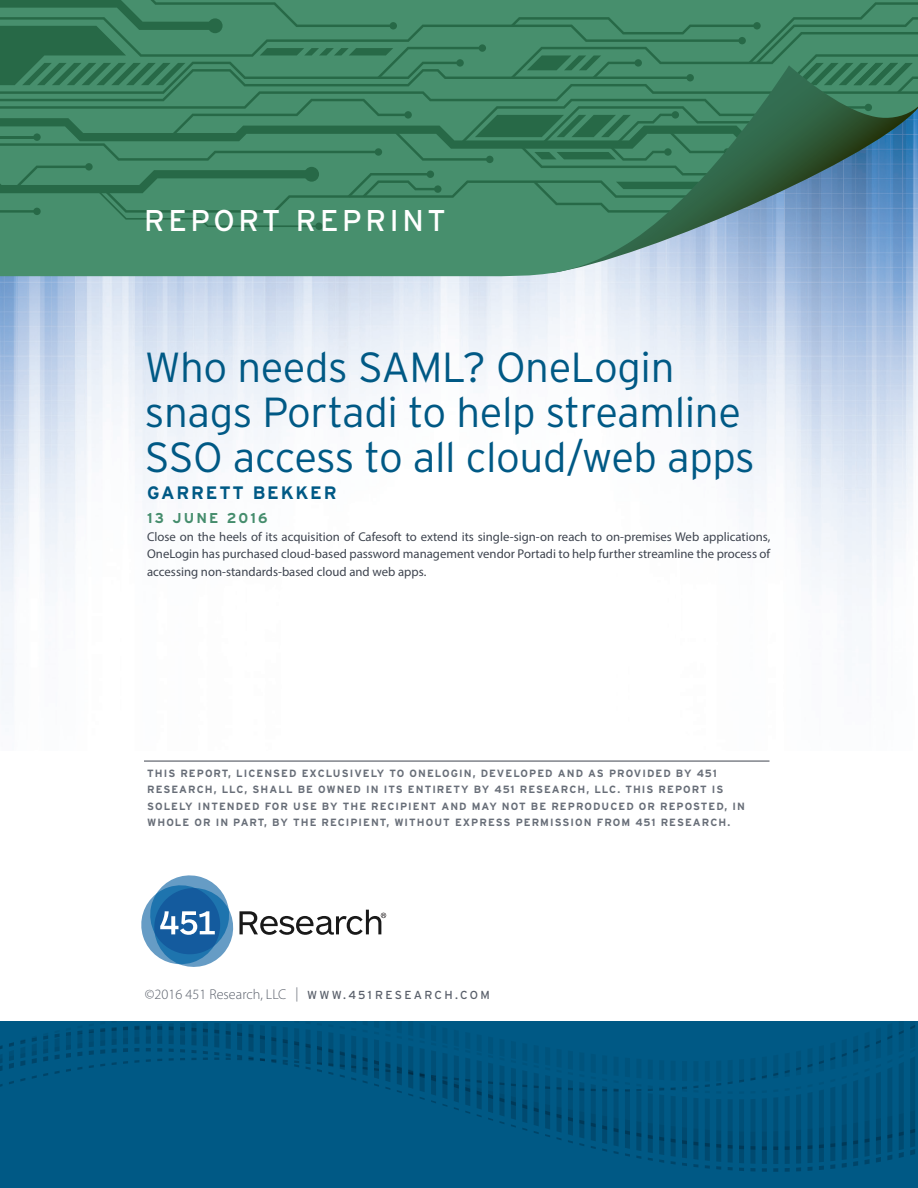
<style>
.page{position:relative;width:918px;height:1188px;background:#fff}
.page>*{position:absolute;margin:0;border:0;box-sizing:border-box;transform-origin:0 0}
.Hed_10_Int_Mixed_Lig{font:300 42px/45px "Interstate";letter-spacing:-.01em;color:#005985}
.t1{font:30px "Interstate";letter-spacing:.12em;color:#fff}
.Myriad_Body{font:700 18px "Interstate";letter-spacing:.1em;color:#005985}
.Myriad_Body-2{font:300 14.25px "Myriad Pro";color:#595f6a}
.Myriad_Body-3{font:700 14.25px "Interstate";letter-spacing:.15em;color:#458d6d}
.Myriad_Body-4{font:12.75px/16.5px "Myriad Pro";color:#3e444f}
.Hed_50_Solid{font:700 10.5px/16.5px "Interstate";letter-spacing:.1em;color:#686e78}
.s1{font-family:"Interstate";font-weight:400;font-size:11.7px}
</style>
<div class="page">
<img style="left:0;top:276px;width:918px;height:420px">
<svg style="left:0;top:227px;width:918px;height:49px;background:#629b8f"></svg>
<div style="left:315px;top:223px;width:8px;height:7px;background:#276947;border-radius:50%"></div>
<svg style="left:0;top:0;width:918px;height:227px;background:#408366"></svg>
<svg style="left:141px;top:875px;width:245px;height:92px"></svg>
<div style="left:0;top:1022px;width:918px;height:166px;background:#005985"></div>
<hr style="left:144px;top:760px;width:626px;height:2px;background:#80838a">
<p class="t1" style="left:144px;top:203px;width:303px">REPORT REPRINT</p>
<p class="Hed_10_Int_Mixed_Lig" style="left:145px;top:345px;width:611px">Who needs SAML? OneLogin snags Portadi to help streamline<br>SSO access to all cloud/web apps</p>
<p class="Myriad_Body" style="left:147px;top:482px;width:191px">GARRETT BEKKER</p>
<p class="Myriad_Body-3" style="left:147px;top:509px;width:122px">13 JUNE 2016</p>
<p class="Myriad_Body-4" style="left:147px;top:529px;width:625px">Close on the heels of its acquisition of Cafesoft to extend its single-sign-on reach to on-premises Web applications,<br>OneLogin has purchased cloud-based password management vendor Portadi to help further streamline the process of</p>
<p class="Myriad_Body-4" style="left:147px;top:563px;width:281px">accessing non-standards-based cloud and web apps.</p>
<p class="Hed_50_Solid" style="left:147px;top:765px;width:599px">THIS REPORT, LICENSED EXCLUSIVELY TO ONELOGIN, DEVELOPED AND AS PROVIDED BY 451<br>RESEARCH, LLC, SHALL BE OWNED IN ITS ENTIRETY BY 451 RESEARCH, LLC. THIS REPORT IS SOLELY INTENDED FOR USE BY THE RECIPIENT AND MAY NOT BE REPRODUCED OR REPOSTED, IN WHOLE OR IN PART, BY THE RECIPIENT, WITHOUT EXPRESS PERMISSION FROM 451 RESEARCH.</p>
<p class="Myriad_Body-2" style="left:145px;top:986px;width:346px">©2016 451 Research, LLC | <span class="s1">WWW.451 RESEARCH.COM</span></p>
</div>
